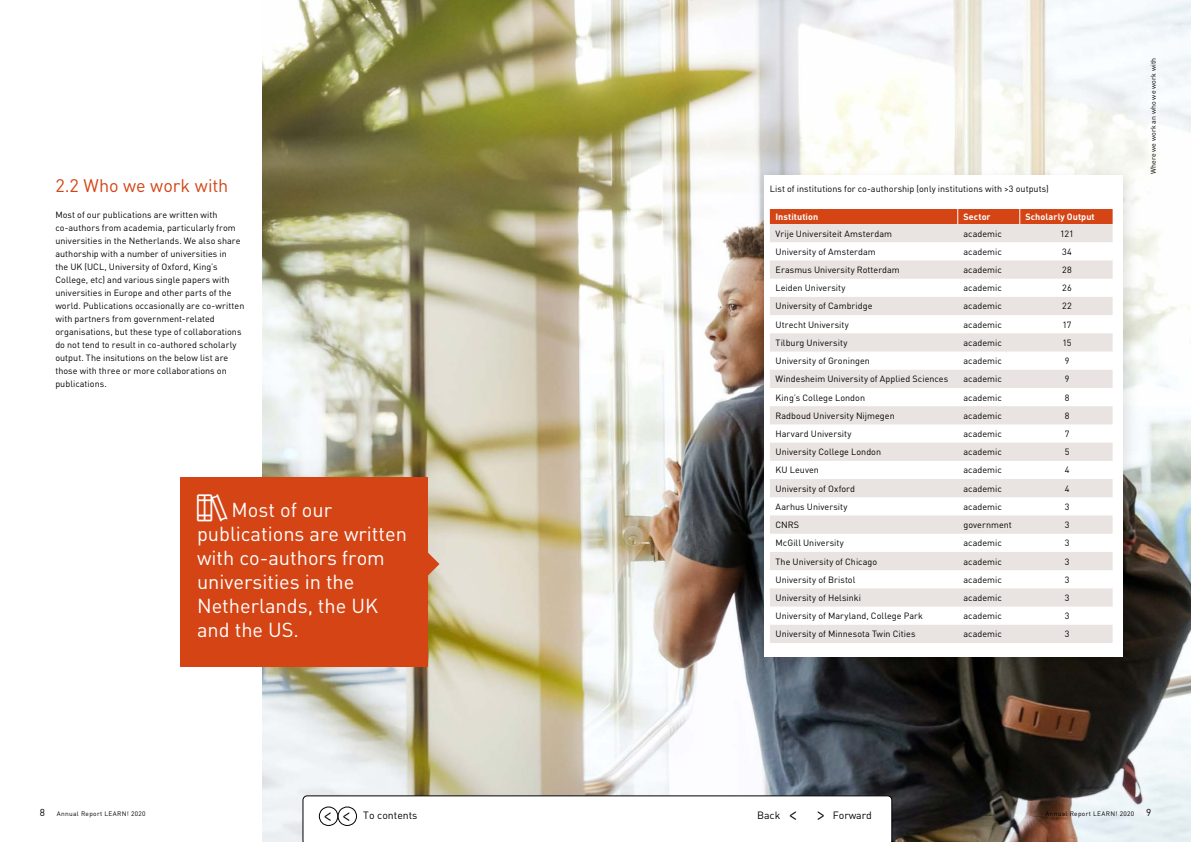
<style>
.page{position:relative;width:1191px;height:842px;background:#fff}
.page>*{position:absolute;margin:0;border:0;box-sizing:border-box;transform-origin:0 0}
.t1{font:300 24px "DIN Pro";color:#000;scale:.8 1}
.t2{font:20px/24px "DIN Pro";color:#fff}
.t3{font:18px "DIN Pro";color:#d44415}
.t4{font:10.5px "DIN Pro";color:#000}
.t5{font:9px/13px "DIN Pro";letter-spacing:.005em;color:#000}
.t6{font:700 9px "DIN Pro";letter-spacing:.005em;color:#fff}
.t7{font:7px "DIN Pro";letter-spacing:.02em;color:#000}
.t8{font:6.5px "DIN Pro";letter-spacing:.05em;color:#000}
.s1{font-size:10px}
</style>
<div class="page">
<img style="left:262px;top:0;width:929px;height:842px">
<div style="left:755px;top:167px;width:384px;height:507px;background:#000;opacity:.1"></div>
<div style="left:764px;top:176px;width:358px;height:481px;background:#fff"></div>
<svg style="left:770px;top:260px;width:342px;height:383px;fill:#eae5e2"></svg>
<svg style="left:770px;top:209px;width:342px;height:33px"></svg>
<div style="left:180px;top:477px;width:247px;height:189px;background:#d44415"></div>
<svg style="left:427px;top:552px;width:12px;height:24px"></svg>
<svg style="left:303px;top:796px;width:589px;height:46px"></svg>
<h3 class="t3" style="left:55px;top:171px;width:174px">2.2 Who we work with</h3>
<p class="t5" style="left:55px;top:207px;width:190px">Most of our publications are written with co-authors from academia, particularly from universities in the Netherlands. We also share authorship with a number of universities in<br>the UK (UCL, University of Oxford, King’s College, etc) and various single papers with universities in Europe and other parts of the world. Publications occasionally are co-written with partners from government-related organisations, but these type of collaborations do not tend to result in co-authored scholarly output. The insitutions on the below list are those with three or more collaborations on publications.</p>
<h2 class="t2" style="left:197px;top:495px;width:211px">□□▲ Most of our publications are written with co-authors from universities in the<br>Netherlands, the UK and the US.</h2>
<p class="t5" style="left:770px;top:181px;width:281px">List of institutions for co-authorship (only institutions with &gt;3 outputs)</p>
<p class="t6" style="left:775px;top:209px;width:44px">Institution</p>
<p class="t6" style="left:963px;top:209px;width:29px">Sector</p>
<p class="t6" style="left:1025px;top:209px;width:71px">Scholarly Output</p>
<p class="t5" style="left:775px;top:226px;width:118px">Vrije Universiteit Amsterdam</p>
<p class="t5" style="left:963px;top:226px;width:40px">academic</p>
<p class="t5" style="left:1060px;top:226px;width:15px">121</p>
<p class="t5" style="left:775px;top:244px;width:102px">University of Amsterdam</p>
<p class="t5" style="left:963px;top:244px;width:40px">academic</p>
<p class="t5" style="left:1062px;top:244px;width:11px">34</p>
<p class="t5" style="left:775px;top:262px;width:126px">Erasmus University Rotterdam</p>
<p class="t5" style="left:963px;top:262px;width:40px">academic</p>
<p class="t5" style="left:1062px;top:262px;width:11px">28</p>
<p class="t5" style="left:775px;top:281px;width:71px">Leiden University</p>
<p class="t5" style="left:963px;top:281px;width:40px">academic</p>
<p class="t5" style="left:1062px;top:281px;width:11px">26</p>
<p class="t5" style="left:775px;top:299px;width:99px">University of Cambridge</p>
<p class="t5" style="left:963px;top:299px;width:40px">academic</p>
<p class="t5" style="left:1062px;top:299px;width:11px">22</p>
<p class="t5" style="left:775px;top:317px;width:75px">Utrecht University</p>
<p class="t5" style="left:963px;top:317px;width:40px">academic</p>
<p class="t5" style="left:1062px;top:317px;width:10px">17</p>
<p class="t5" style="left:775px;top:335px;width:73px">Tilburg University</p>
<p class="t5" style="left:963px;top:335px;width:40px">academic</p>
<p class="t5" style="left:1062px;top:335px;width:11px">15</p>
<p class="t5" style="left:775px;top:353px;width:96px">University of Groningen</p>
<p class="t5" style="left:963px;top:353px;width:40px">academic</p>
<p class="t5" style="left:1064px;top:353px;width:6px">9</p>
<p class="t5" style="left:775px;top:372px;width:174px">Windesheim University of Applied Sciences</p>
<p class="t5" style="left:963px;top:372px;width:40px">academic</p>
<p class="t5" style="left:1064px;top:372px;width:6px">9</p>
<p class="t5" style="left:775px;top:390px;width:91px">King’s College London</p>
<p class="t5" style="left:963px;top:390px;width:40px">academic</p>
<p class="t5" style="left:1064px;top:390px;width:6px">8</p>
<p class="t5" style="left:775px;top:408px;width:121px">Radboud University Nijmegen</p>
<p class="t5" style="left:963px;top:408px;width:40px">academic</p>
<p class="t5" style="left:1064px;top:408px;width:6px">8</p>
<p class="t5" style="left:775px;top:426px;width:77px">Harvard University</p>
<p class="t5" style="left:963px;top:426px;width:40px">academic</p>
<p class="t5" style="left:1064px;top:426px;width:6px">7</p>
<p class="t5" style="left:775px;top:445px;width:107px">University College London</p>
<p class="t5" style="left:963px;top:445px;width:40px">academic</p>
<p class="t5" style="left:1064px;top:445px;width:6px">5</p>
<p class="t5" style="left:775px;top:463px;width:45px">KU Leuven</p>
<p class="t5" style="left:963px;top:463px;width:40px">academic</p>
<p class="t5" style="left:1064px;top:463px;width:6px">4</p>
<p class="t5" style="left:775px;top:481px;width:81px">University of Oxford</p>
<p class="t5" style="left:963px;top:481px;width:40px">academic</p>
<p class="t5" style="left:1064px;top:481px;width:6px">4</p>
<p class="t5" style="left:775px;top:499px;width:73px">Aarhus University</p>
<p class="t5" style="left:963px;top:499px;width:40px">academic</p>
<p class="t5" style="left:1064px;top:499px;width:6px">3</p>
<p class="t5" style="left:775px;top:517px;width:25px">CNRS</p>
<p class="t5" style="left:963px;top:517px;width:50px">government</p>
<p class="t5" style="left:1064px;top:517px;width:6px">3</p>
<p class="t5" style="left:775px;top:536px;width:70px">McGill University</p>
<p class="t5" style="left:963px;top:536px;width:40px">academic</p>
<p class="t5" style="left:1064px;top:536px;width:6px">3</p>
<p class="t5" style="left:775px;top:554px;width:103px">The University of Chicago</p>
<p class="t5" style="left:963px;top:554px;width:40px">academic</p>
<p class="t5" style="left:1064px;top:554px;width:6px">3</p>
<p class="t5" style="left:775px;top:572px;width:81px">University of Bristol</p>
<p class="t5" style="left:963px;top:572px;width:40px">academic</p>
<p class="t5" style="left:1064px;top:572px;width:6px">3</p>
<p class="t5" style="left:775px;top:590px;width:87px">University of Helsinki</p>
<p class="t5" style="left:963px;top:590px;width:40px">academic</p>
<p class="t5" style="left:1064px;top:590px;width:6px">3</p>
<p class="t5" style="left:775px;top:608px;width:149px">University of Maryland, College Park</p>
<p class="t5" style="left:963px;top:608px;width:40px">academic</p>
<p class="t5" style="left:1064px;top:608px;width:6px">3</p>
<p class="t5" style="left:775px;top:627px;width:141px">University of Minnesota Twin Cities</p>
<p class="t5" style="left:963px;top:627px;width:40px">academic</p>
<p class="t5" style="left:1064px;top:627px;width:6px">3</p>
<p class="t7" style="left:1147px;top:174px;width:118px;rotate:-90deg">Where we work an who we work with</p>
<p class="t8" style="left:40px;top:809px;width:107px"><span class="s1">8</span> Annual Report LEARN! 2020</p>
<p class="t8" style="left:1045px;top:809px;width:107px">Annual Report LEARN! 2020 <span class="s1">9</span></p>
<h1 class="t1" style="left:323px;top:795px;width:37px">&lt; &lt;</h1>
<p class="t4" style="left:363px;top:807px;width:56px">To contents</p>
<p class="t4" style="left:757px;top:807px;width:25px">Back</p>
<p class="t4" style="left:832px;top:807px;width:41px">Forward</p>
<h1 class="t1" style="left:788px;top:795px;width:14px">&lt;</h1>
</div>
